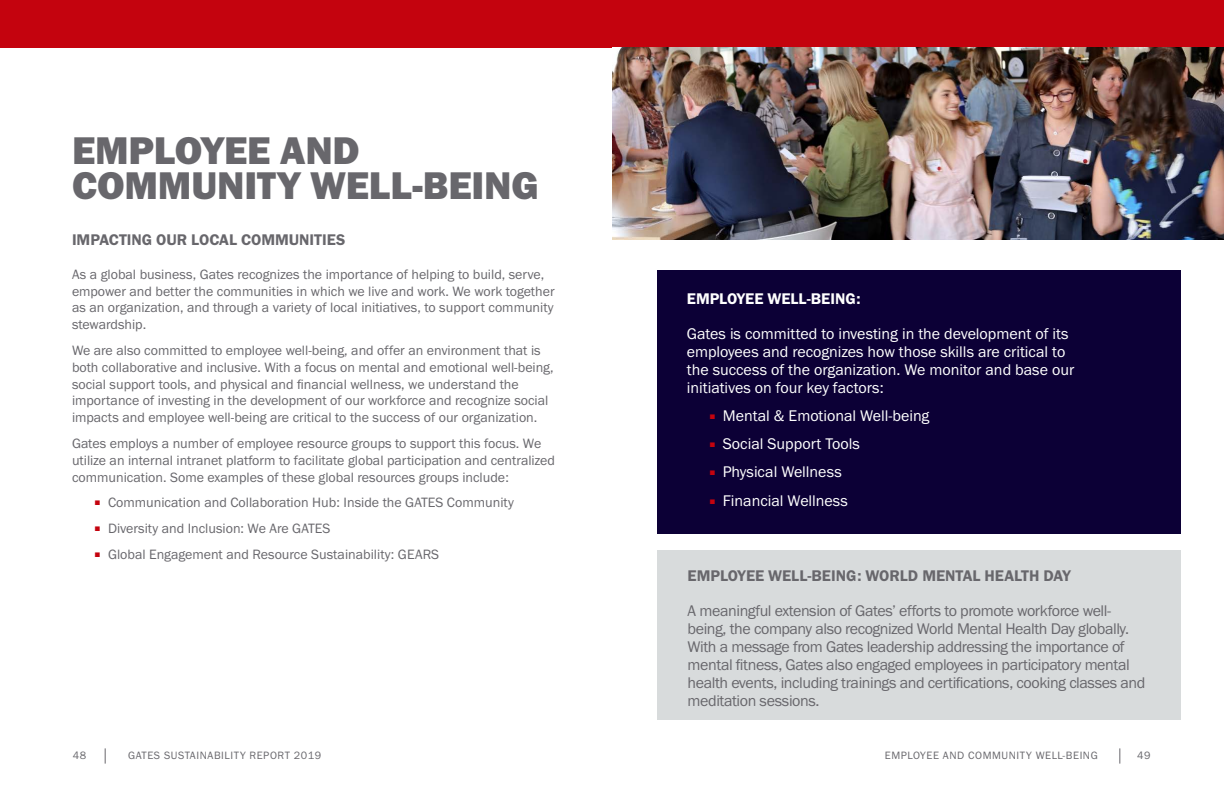
<style>
.page{position:relative;width:1224px;height:792px;background:#fff}
.page>*{position:absolute;margin:0;border:0;box-sizing:border-box;transform-origin:0 0}
.t1{font:40px/35px "Franklin Gothic URW Hea";letter-spacing:-.005em;color:#68676c}
.BLUE_SIDE_BAR{font:16px/18px "Franklin Gothic URW Boo";letter-spacing:-.025em;color:#68676c}
.BLUE_SIDE_BAR-2{font:16px/18px "Franklin Gothic URW Boo";color:#fff}
.BLUE_SIDE_BAR-3{font:16px "Franklin Gothic URW Dem";color:#68676c}
._16pt_body_gray{font:16px "Franklin Gothic URW Dem";color:#68676c}
._16pt_body_gray-2{font:16px "Franklin Gothic URW Dem";color:#fff}
._14pt_lead-in_gray{font:14px/16.8px "Franklin Gothic URW Boo";color:#68676c}
._16pt_body_gray-3{font:14px/16.8px "Franklin Gothic URW Boo";color:#68676c}
._7pt_catalog_and_sec{font:11px "Franklin Gothic URW Boo";letter-spacing:.05em;color:#68676c}
.s1{font-family:"Times New Roman";font-size:10px;color:#c4030e}
</style>
<div class="page">
<div style="left:0;top:0;width:1224px;height:48px;background:#c4030e"></div>
<svg style="left:1119px;top:748px;width:1px;height:16px"></svg>
<svg style="left:105px;top:748px;width:1px;height:16px"></svg>
<img style="left:612px;top:48px;width:612px;height:192px">
<div style="left:657px;top:270px;width:523px;height:264px;background:#0c0036"></div>
<div style="left:657px;top:550px;width:523px;height:170px;background:#d8dbdc"></div>
<p class="t1" style="left:72px;top:132px;width:468px">EMPLOYEE AND<br>COMMUNITY WELL-BEING</p>
<p class="_16pt_body_gray" style="left:72px;top:230px;width:275px">IMPACTING OUR LOCAL COMMUNITIES</p>
<p class="_16pt_body_gray-3" style="left:72px;top:265px;width:484px">As a global business, Gates recognizes the importance of helping to build, serve, empower and better the communities in which we live and work. We work together as an organization, and through a variety of local initiatives, to support community stewardship.</p>
<p class="_14pt_lead-in_gray" style="left:72px;top:342px;width:483px">We are also committed to employee well-being, and offer an environment that is both collaborative and inclusive. With a focus on mental and emotional well-being, social support tools, and physical and financial wellness, we understand the importance of investing in the development of our workforce and recognize social impacts and employee well-being are critical to the success of our organization.</p>
<p class="_14pt_lead-in_gray" style="left:72px;top:435px;width:485px">Gates employs a number of employee resource groups to support this focus. We utilize an internal intranet platform to facilitate global participation and centralized communication. Some examples of these global resources groups include:</p>
<p class="_14pt_lead-in_gray" style="left:94px;top:494px;width:421px"><span class="s1">■</span> Communication and Collaboration Hub: Inside the GATES Community</p>
<p class="_14pt_lead-in_gray" style="left:94px;top:520px;width:237px"><span class="s1">■</span> Diversity and Inclusion: We Are GATES</p>
<p class="_14pt_lead-in_gray" style="left:94px;top:546px;width:346px"><span class="s1">■</span> Global Engagement and Resource Sustainability: GEARS</p>
<p class="_16pt_body_gray-2" style="left:687px;top:289px;width:175px">EMPLOYEE WELL-BEING:</p>
<p class="BLUE_SIDE_BAR-2" style="left:687px;top:324px;width:389px">Gates is committed to investing in the development of its employees and recognizes how those skills are critical to the success of the organization. We monitor and base our initiatives on four key factors:</p>
<p class="BLUE_SIDE_BAR-2" style="left:709px;top:406px;width:222px"><span class="s1">■</span> Mental &amp; Emotional Well-being</p>
<p class="BLUE_SIDE_BAR-2" style="left:709px;top:435px;width:152px"><span class="s1">■</span> Social Support Tools</p>
<p class="BLUE_SIDE_BAR-2" style="left:709px;top:463px;width:134px"><span class="s1">■</span> Physical Wellness</p>
<p class="BLUE_SIDE_BAR-2" style="left:709px;top:491px;width:140px"><span class="s1">■</span> Financial Wellness</p>
<p class="BLUE_SIDE_BAR-3" style="left:688px;top:566px;width:385px">EMPLOYEE WELL-BEING: WORLD MENTAL HEALTH DAY</p>
<p class="BLUE_SIDE_BAR" style="left:688px;top:601px;width:459px">A meaningful extension of Gates’ efforts to promote workforce well&shy;being, the company also recognized World Mental Health Day globally.<br>With a message from Gates leadership addressing the importance of mental fitness, Gates also engaged employees in participatory mental health events, including trainings and certifications, cooking classes and meditation sessions.</p>
<p class="_7pt_catalog_and_sec" style="left:73px;top:748px;width:15px">48</p>
<p class="_7pt_catalog_and_sec" style="left:128px;top:748px;width:195px">GATES SUSTAINABILITY REPORT 2019</p>
<p class="_7pt_catalog_and_sec" style="left:885px;top:748px;width:214px">EMPLOYEE AND COMMUNITY WELL-BEING</p>
<p class="_7pt_catalog_and_sec" style="left:1137px;top:748px;width:15px">49</p>
</div>
